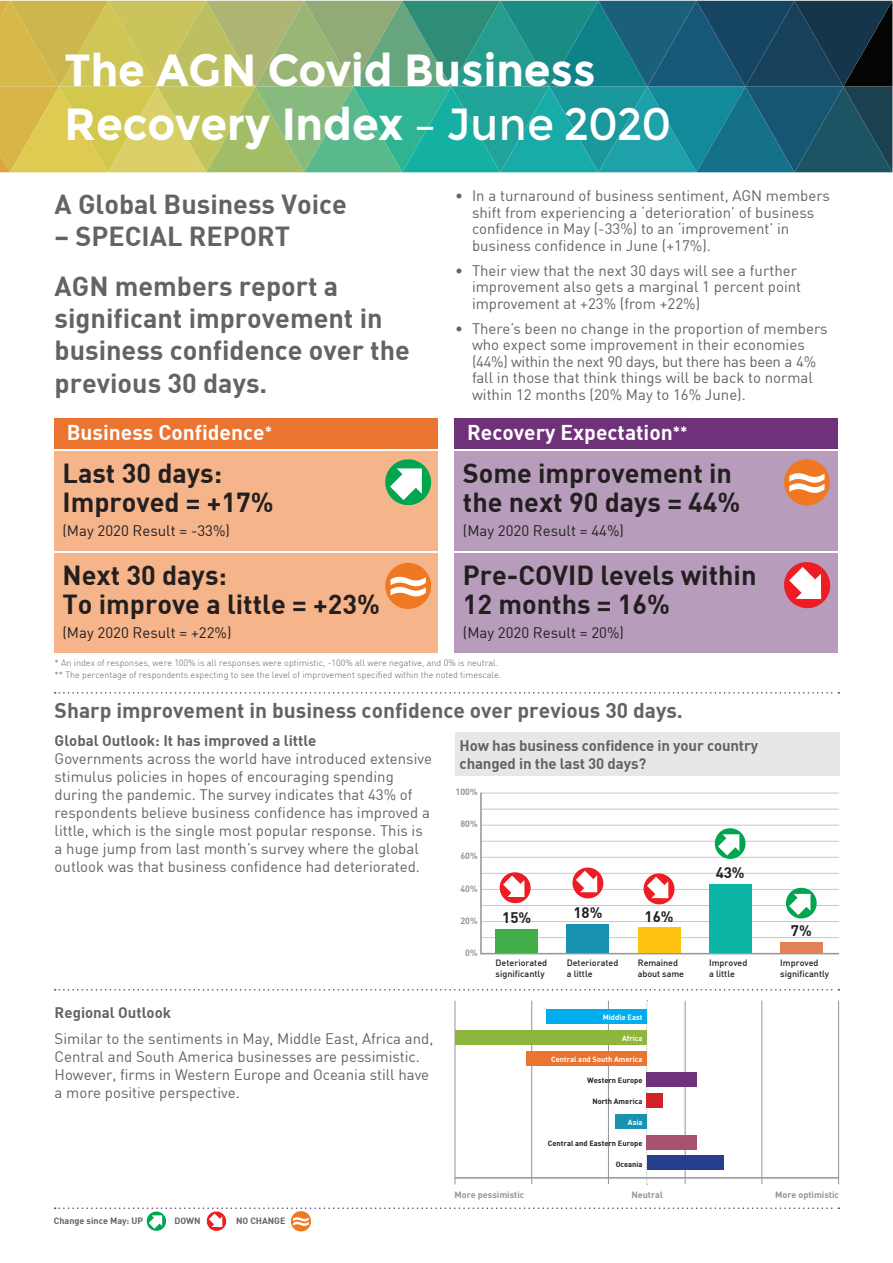
<style>
.page{position:relative;width:893px;height:1263px;background:#fff}
.page>*{position:absolute;margin:0;border:0;box-sizing:border-box;transform-origin:0 0}
.t1{font:700 45px/54px "Montserrat";color:#fff;scale:.96 1}
.t2{font:27px/28.5px "DIN Bold";color:#231f20}
.t3{font:27px/32.4px "DIN Bold";color:#636364}
.t4{font:21px "DIN Bold";color:#636364}
.t5{font:21px "DIN Bold";color:#fff}
.t6{font:15px/16.5px "DIN";color:#636364}
.t7{font:15px/18px "DIN Bold";letter-spacing:-.01em;color:#636364}
.t8{font:15px "DIN";color:#231f20}
.t9{font:15px "DIN Bold";color:#231f20}
.t10{font:300 9px "DIN";color:#636364}
.t11{font:500 9px/10.5px "DIN";color:#231f20}
.t12{font:9px "DIN Bold";color:#939598}
.t13{font:9px "DIN Bold";color:#636364}
.t14{font:7.5px "DIN Bold";color:#231f20}
.t15{font:7.5px "DIN Bold";color:#fff}
.s1{font-weight:400}
.s2{font-size:15px}
</style>
<div class="page">
<svg style="left:0;top:1px;width:892px;height:171px;background:#5f9773"></svg>
<div style="left:54px;top:418px;width:384px;height:31px;background:#eb7431"></div>
<div style="left:454px;top:418px;width:384px;height:31px;background:#6f317a"></div>
<div style="left:54px;top:452px;width:384px;height:99px;background:#f5b48a"></div>
<div style="left:454px;top:452px;width:384px;height:99px;background:#b79cbb"></div>
<div style="left:54px;top:554px;width:384px;height:99px;background:#f5b48a"></div>
<div style="left:454px;top:554px;width:384px;height:99px;background:#b79cbb"></div>
<svg style="left:55px;top:989px;width:784px;height:1px"></svg>
<svg style="left:55px;top:692px;width:784px;height:2px"></svg>
<div style="left:455px;top:732px;width:384px;height:44px;background:#e6e7e9"></div>
<hr style="left:481px;top:953px;width:358px;height:1px;background:#939598">
<hr style="left:481px;top:937px;width:358px;height:1px;background:#c7c8ca">
<hr style="left:481px;top:921px;width:358px;height:1px;background:#c7c8ca">
<hr style="left:481px;top:905px;width:358px;height:1px;background:#c7c8ca">
<hr style="left:481px;top:889px;width:358px;height:1px;background:#c7c8ca">
<hr style="left:481px;top:873px;width:358px;height:1px;background:#c7c8ca">
<hr style="left:481px;top:857px;width:358px;height:1px;background:#c7c8ca">
<hr style="left:481px;top:841px;width:358px;height:1px;background:#c7c8ca">
<hr style="left:481px;top:825px;width:358px;height:1px;background:#c7c8ca">
<hr style="left:481px;top:809px;width:358px;height:1px;background:#c7c8ca">
<hr style="left:481px;top:793px;width:358px;height:1px;background:#c7c8ca">
<hr style="left:480px;top:793px;width:2px;height:161px;background:#939598">
<hr style="left:455px;top:1177px;width:384px;height:1px;background:#939598">
<hr style="left:455px;top:1001px;width:1px;height:183px;background:#939598">
<hr style="left:531px;top:1001px;width:1px;height:183px;background:#939598">
<hr style="left:608px;top:1001px;width:1px;height:183px;background:#939598">
<svg style="left:646px;top:1000px;width:2px;height:185px"></svg>
<hr style="left:685px;top:1001px;width:1px;height:183px;background:#939598">
<hr style="left:761px;top:1001px;width:1px;height:183px;background:#939598">
<hr style="left:838px;top:1001px;width:1px;height:183px;background:#939598">
<div style="left:496px;top:929px;width:42px;height:24px;background:#40ae49"></div>
<div style="left:567px;top:924px;width:42px;height:29px;background:#1992b0"></div>
<div style="left:638px;top:927px;width:42px;height:26px;background:#fec210"></div>
<div style="left:709px;top:884px;width:42px;height:69px;background:#0bb6a5"></div>
<div style="left:780px;top:942px;width:42px;height:11px;background:#e28157"></div>
<div style="left:546px;top:1009px;width:101px;height:14px;background:#00aeef"></div>
<div style="left:455px;top:1030px;width:192px;height:14px;background:#8eb53e"></div>
<div style="left:526px;top:1051px;width:121px;height:14px;background:#eb7431"></div>
<div style="left:616px;top:1114px;width:31px;height:14px;background:#1993b1"></div>
<div style="left:647px;top:1093px;width:16px;height:14px;background:#d1232a"></div>
<div style="left:647px;top:1156px;width:76px;height:14px;background:#253f8e"></div>
<div style="left:647px;top:1072px;width:50px;height:14px;background:#6f317a"></div>
<div style="left:647px;top:1135px;width:50px;height:14px;background:#a7536d"></div>
<svg style="left:784px;top:562px;width:47px;height:47px"></svg>
<svg style="left:385px;top:459px;width:47px;height:47px"></svg>
<svg style="left:499px;top:872px;width:32px;height:32px"></svg>
<svg style="left:572px;top:867px;width:32px;height:32px"></svg>
<svg style="left:643px;top:873px;width:32px;height:32px"></svg>
<svg style="left:713px;top:828px;width:34px;height:31px"></svg>
<svg style="left:786px;top:887px;width:31px;height:32px"></svg>
<svg style="left:784px;top:459px;width:46px;height:47px"></svg>
<svg style="left:385px;top:562px;width:46px;height:47px"></svg>
<svg style="left:55px;top:1207px;width:784px;height:25px"></svg>
<p class="t1" style="left:65px;top:43px;width:632px">The AGN Covid Business<br>Recovery Index <span class="s1">– June 2020</span></p>
<p class="t3" style="left:55px;top:187px;width:294px">A Global Business Voice</p>
<p class="t3" style="left:55px;top:219px;width:237px">– SPECIAL REPORT</p>
<p class="t3" style="left:55px;top:268px;width:357px">AGN members report a significant improvement in business confidence over the previous 30 days.</p>
<p class="t6" style="left:472px;top:187px;width:359px;text-indent:-17px">• In a turnaround of business sentiment, AGN members shift from experiencing a ‘deterioration’ of business confidence in May (-33%) to an ‘improvement’ in business confidence in June (+17%).</p>
<p class="t6" style="left:472px;top:262px;width:331px;text-indent:-17px">• Their view that the next 30 days will see a further improvement also gets a marginal 1 percent point improvement at +23% (from +22%)</p>
<p class="t6" style="left:472px;top:320px;width:357px;text-indent:-17px">• There’s been no change in the proportion of members who expect some improvement in their economies (44%) within the next 90 days, but there has been a 4% fall in those that think things will be back to normal within 12 months (20% May to 16% June).</p>
<p class="t5" style="left:67px;top:419px;width:207px">Business Confidence<span class="s2">*</span></p>
<p class="t5" style="left:467px;top:419px;width:222px">Recovery Expectation<span class="s2">**</span></p>
<p class="t2" style="left:63px;top:458px;width:213px">Last 30 days:<br>Improved = +17%</p>
<p class="t8" style="left:63px;top:521px;width:169px">(May 2020 Result = -33%)</p>
<p class="t2" style="left:463px;top:458px;width:279px">Some improvement in the next 90 days = 44%</p>
<p class="t8" style="left:463px;top:521px;width:163px">(May 2020 Result = 44%)</p>
<p class="t2" style="left:63px;top:560px;width:319px">Next 30 days:<br>To improve a little = +23%</p>
<p class="t8" style="left:63px;top:623px;width:170px">(May 2020 Result = +22%)</p>
<p class="t2" style="left:463px;top:560px;width:295px">Pre-COVID levels within</p>
<p class="t2" style="left:463px;top:589px;width:209px">12 months = 16%</p>
<p class="t8" style="left:463px;top:623px;width:163px">(May 2020 Result = 20%)</p>
<p class="t10" style="left:55px;top:658px;width:445px">* An index of responses, were 100% is all responses were optimistic, -100% all were negative, and 0% is neutral.</p>
<p class="t10" style="left:55px;top:670px;width:448px">** The percentage of respondents expecting to see the level of improvement specified within the noted timescale.</p>
<p class="t4" style="left:55px;top:697px;width:630px">Sharp improvement in business confidence over previous 30 days.</p>
<p class="t7" style="left:55px;top:731px;width:263px">Global Outlook: It has improved a little</p>
<p class="t6" style="left:55px;top:749px;width:379px;line-height:18px">Governments across the world have introduced extensive stimulus policies in hopes of encouraging spending during the pandemic. The survey indicates that 43% of respondents believe business confidence has improved a little, which is the single most popular response. This is a huge jump from last month’s survey where the global outlook was that business confidence had deteriorated.</p>
<p class="t7" style="left:55px;top:1002px;width:118px">Regional Outlook</p>
<p class="t6" style="left:55px;top:1029px;width:380px;line-height:18px">Similar to the sentiments in May, Middle East, Africa and, Central and South America businesses are pessimistic.<br>However, firms in Western Europe and Oceania still have a more positive perspective.</p>
<p class="t13" style="left:54px;top:1215px;width:91px">Change since May: UP</p>
<p class="t13" style="left:174px;top:1215px;width:28px">DOWN</p>
<p class="t13" style="left:236px;top:1215px;width:51px">NO CHANGE</p>
<p class="t7" style="left:460px;top:736px;width:300px">How has business confidence in your country changed in the last 30 days?</p>
<p class="t12" style="left:455px;top:786px;width:24px">100%</p>
<p class="t12" style="left:460px;top:818px;width:19px">80%</p>
<p class="t12" style="left:460px;top:850px;width:19px">60%</p>
<p class="t12" style="left:460px;top:882px;width:19px">40%</p>
<p class="t12" style="left:460px;top:915px;width:19px">20%</p>
<p class="t12" style="left:465px;top:947px;width:14px">0%</p>
<p class="t9" style="left:716px;top:863px;width:31px">43%</p>
<p class="t9" style="left:573px;top:903px;width:31px">18%</p>
<p class="t9" style="left:644px;top:906px;width:31px">16%</p>
<p class="t9" style="left:502px;top:908px;width:31px">15%</p>
<p class="t11" style="left:496px;top:957px;width:53px">Deteriorated significantly</p>
<p class="t11" style="left:567px;top:957px;width:53px">Deteriorated a little</p>
<p class="t11" style="left:638px;top:957px;width:48px">Remained about same</p>
<p class="t11" style="left:709px;top:957px;width:40px">Improved a little</p>
<p class="t11" style="left:780px;top:957px;width:50px">Improved significantly</p>
<p class="t9" style="left:791px;top:921px;width:22px">7%</p>
<p class="t15" style="left:603px;top:1012px;width:41px">Middle East</p>
<p class="t15" style="left:622px;top:1033px;width:22px">Africa</p>
<p class="t15" style="left:551px;top:1054px;width:93px">Central and South America</p>
<p class="t14" style="left:587px;top:1075px;width:57px">Western Europe</p>
<p class="t14" style="left:592px;top:1096px;width:52px">North America</p>
<p class="t15" style="left:628px;top:1117px;width:16px">Asia</p>
<p class="t14" style="left:548px;top:1138px;width:96px">Central and Eastern Europe</p>
<p class="t14" style="left:616px;top:1159px;width:28px">Oceania</p>
<p class="t12" style="left:455px;top:1188px;width:71px">More pessimistic</p>
<p class="t12" style="left:631px;top:1188px;width:33px">Neutral</p>
<p class="t12" style="left:775px;top:1188px;width:65px">More optimistic</p>
</div>
